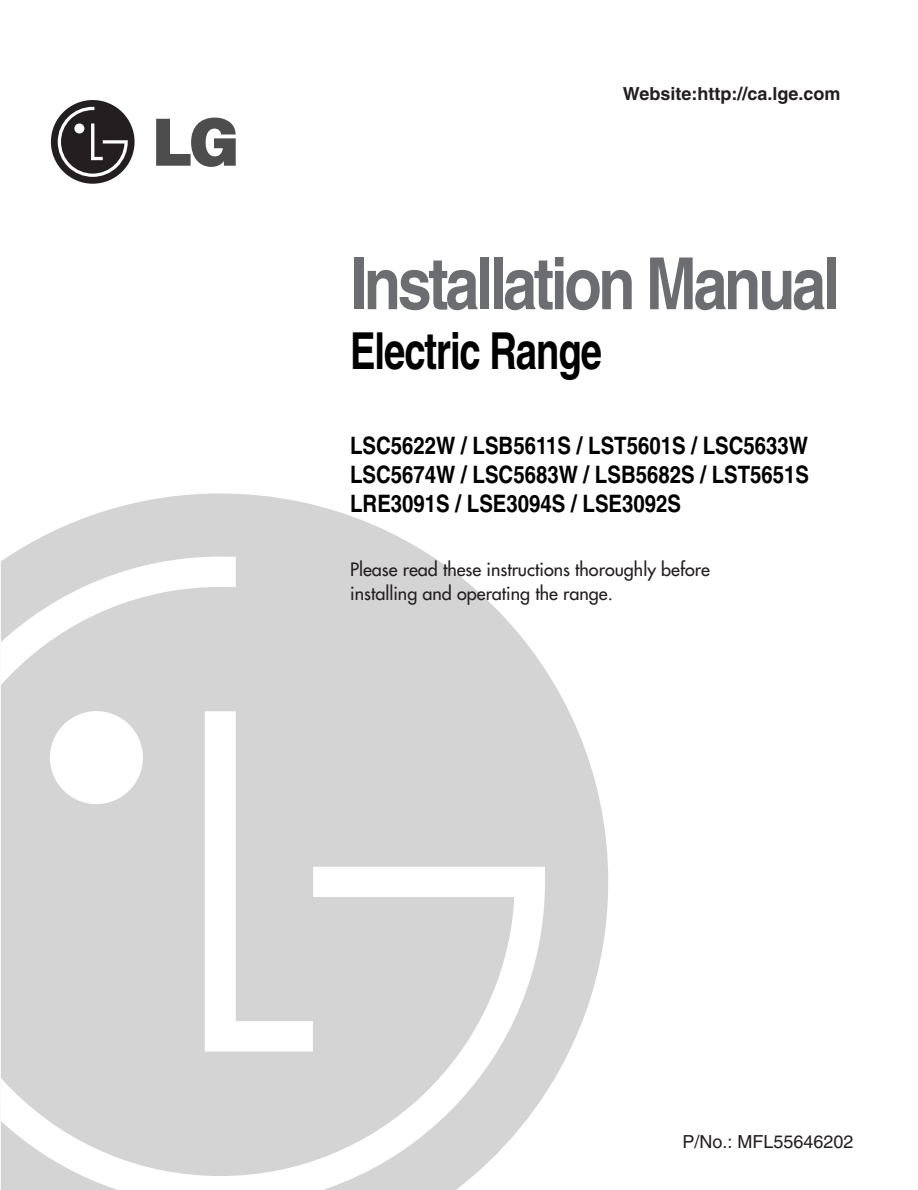
<style>
.page{position:relative;width:918px;height:1190px;background:#fff}
.page>*{position:absolute;margin:0;border:0;box-sizing:border-box;transform-origin:0 0}
.t1{font:700 72px "Helvetica";letter-spacing:-.055em;color:#6c6d70;scale:.85 1}
.t2{font:700 51px "Helvetica";letter-spacing:-.03em;color:#000;scale:.75 1}
.t3{font:700 24px/28.8px "Helvetica";color:#000;text-align:justify;scale:.85 1}
.t4{font:18px/24.6px "Futura";color:#231f20}
.t5{font:700 18px "Helvetica";color:#231f20}
.t6{font:18px "Helvetica";color:#231f20}
</style>
<div class="page">
<svg style="left:1px;top:493px;width:607px;height:601px;fill:#d4d4d4"></svg>
<svg style="left:205px;top:711px;width:108px;height:155px"></svg>
<div style="left:50px;top:711px;width:93px;height:93px;background:#fff;border-radius:50%"></div>
<svg style="left:1px;top:866px;width:544px;height:324px;fill:#d4d4d4"></svg>
<svg style="left:1px;top:556px;width:235px;height:129px"></svg>
<svg style="left:156px;top:118px;width:80px;height:49px"></svg>
<div style="left:51px;top:100px;width:84px;height:84px;background:#231f20;border-radius:50%"></div>
<svg style="left:58px;top:107px;width:70px;height:70px"></svg>
<p class="t5" style="left:623px;top:87px;width:219px">Website:http://ca.lge.com</p>
<h1 class="t1" style="left:350px;top:257px;width:577px">Installation Manual</h1>
<h2 class="t2" style="left:350px;top:332px;width:337px">Electric Range</h2>
<p class="t3" style="left:350px;top:433px;width:542px">LSC5622W / LSB5611S / LST5601S / LSC5633W LSC5674W / LSC5683W / LSB5682S / LST5651S LRE3091S / LSE3094S / LSE3092S</p>
<p class="t4" style="left:350px;top:558px;width:361px">Please read these instructions thoroughly before installing and operating the range.</p>
<p class="t6" style="left:682px;top:1135px;width:173px">P/No.: MFL55646202</p>
</div>
